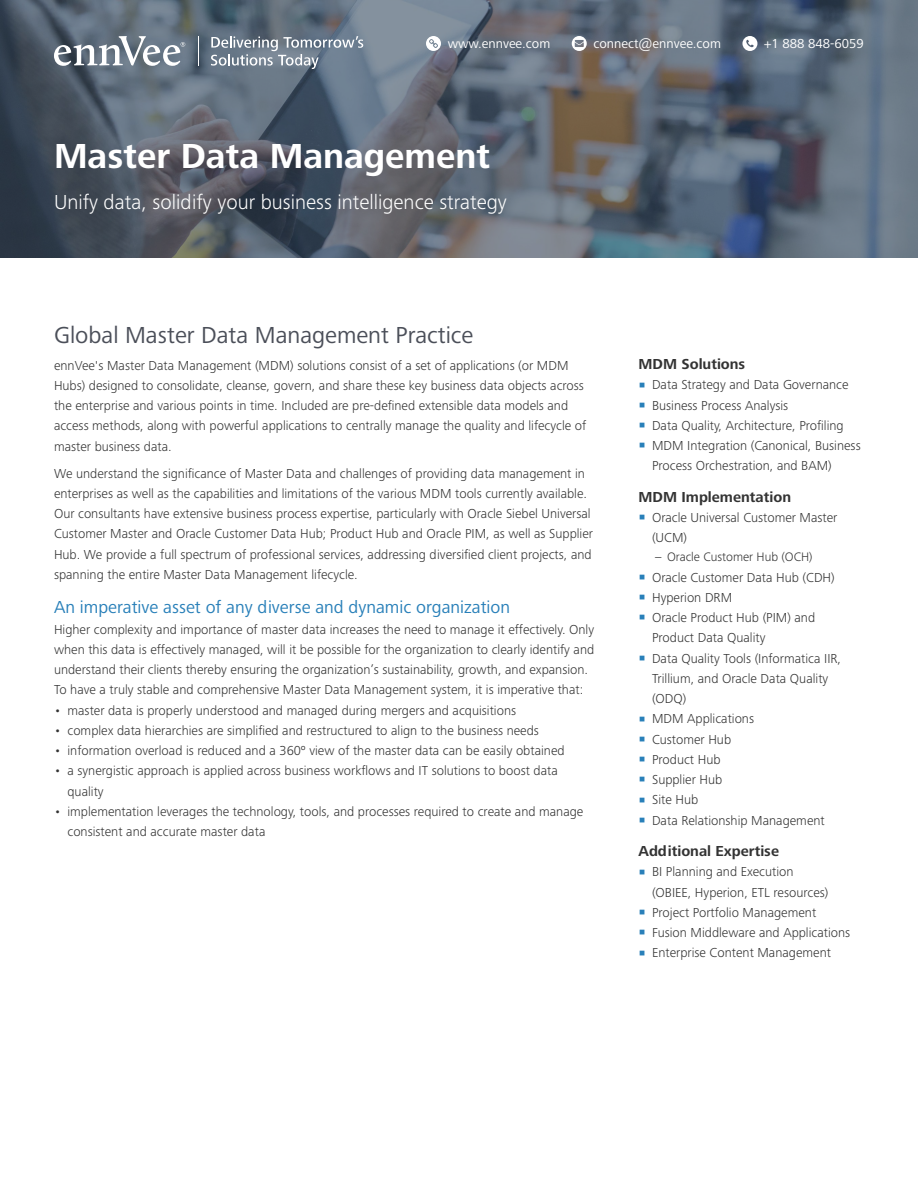
<style>
.page{position:relative;width:918px;height:1188px;background:#fff}
.page>*{position:absolute;margin:0;border:0;box-sizing:border-box;transform-origin:0 0}
.t1{font:700 36px "Frutiger Next Pro";color:#fff}
._16x18_4_5x9{font:24px "Frutiger Next Pro";color:#4b4f59}
.t2{font:300 21px "Frutiger Next Pro";color:#fff}
._10_Bold_00{font:18px "Frutiger Next Pro";color:#2980b9}
._10_Bold_00-2{font:700 15px "Frutiger Next Pro";color:#333}
._9_P_0After{font:300 13.5px/20.2px "Frutiger Next Pro";color:#333}
.t3{font:13.5px "Frutiger Next Pro";color:#fff}
.t4{font:300 12.75px "Frutiger Next Pro";color:#333}
.s1{font-family:"Arial";font-weight:400;font-size:21px;color:#2980b9}
.s2{font-family:"Frutiger LT Std"}
</style>
<div class="page">
<svg style="left:0;top:0;width:918px;height:258px;background:#5a6471"></svg>
<svg style="left:54px;top:36px;width:131px;height:30px"></svg>
<hr style="left:198px;top:36px;width:1px;height:30px;background:#fff">
<svg style="left:211px;top:36px;width:152px;height:33px;background:#85929f"></svg>
<svg style="left:742px;top:36px;width:15px;height:15px"></svg>
<svg style="left:572px;top:36px;width:15px;height:15px"></svg>
<svg style="left:426px;top:36px;width:15px;height:15px"></svg>
<p class="t3" style="left:448px;top:36px;width:104px">www.ennvee.com</p>
<p class="t3" style="left:594px;top:36px;width:129px">connect@ennvee.com</p>
<p class="t3" style="left:764px;top:36px;width:101px">+1 888 848-6059</p>
<p class="t1" style="left:54px;top:136px;width:438px">Master Data Management</p>
<p class="t2" style="left:54px;top:190px;width:454px">Unify data, solidify your business intelligence strategy</p>
<p class="_16x18_4_5x9" style="left:54px;top:321px;width:421px">Global Master Data Management Practice</p>
<p class="_9_P_0After" style="left:54px;top:355px;width:534px">ennVee's Master Data Management (MDM) solutions consist of a set of applications (or MDM Hubs) designed to consolidate, cleanse, govern, and share these key business data objects across the enterprise and various points in time. Included are pre-defined extensible data models and access methods, along with powerful applications to centrally manage the quality and lifecycle of master business data.</p>
<p class="_9_P_0After" style="left:54px;top:463px;width:541px">We understand the significance of Master Data and challenges of providing data management in enterprises as well as the capabilities and limitations of the various MDM tools currently available.<br>Our consultants have extensive business process expertise, particularly with Oracle Siebel Universal Customer Master and Oracle Customer Data Hub; Product Hub and Oracle PIM, as well as Supplier Hub. We provide a full spectrum of professional services, addressing diversified client projects, and spanning the entire Master Data Management lifecycle.</p>
<p class="_10_Bold_00" style="left:54px;top:597px;width:458px">An imperative asset of any diverse and dynamic organization</p>
<p class="_9_P_0After" style="left:54px;top:619px;width:542px">Higher complexity and importance of master data increases the need to manage it effectively. Only when this data is effectively managed, will it be possible for the organization to clearly identify and understand their clients thereby ensuring the organization’s sustainability, growth, and expansion.<br>To have a truly stable and comprehensive Master Data Management system, it is imperative that:</p>
<p class="_9_P_0After" style="left:54px;top:700px;width:464px">• master data is properly understood and managed during mergers and acquisitions</p>
<p class="_9_P_0After" style="left:54px;top:720px;width:486px">• complex data hierarchies are simplified and restructured to align to the business needs</p>
<p class="_9_P_0After" style="left:54px;top:740px;width:512px">• information overload is reduced and a 360º view of the master data can be easily obtained</p>
<p class="_9_P_0After" style="left:68px;top:761px;width:492px;text-indent:-14px">• a synergistic approach is applied across business workflows and IT solutions to boost data quality</p>
<p class="_9_P_0After" style="left:68px;top:801px;width:517px;text-indent:-14px">• implementation leverages the technology, tools, and processes required to create and manage consistent and accurate master data</p>
<p class="_10_Bold_00-2" style="left:639px;top:355px;width:108px">MDM Solutions</p>
<p class="_9_P_0After" style="left:639px;top:375px;width:212px"><span class="s1">▪</span> Data Strategy and Data Governance</p>
<p class="_9_P_0After" style="left:639px;top:395px;width:151px"><span class="s1">▪</span> Business Process Analysis</p>
<p class="_9_P_0After" style="left:639px;top:415px;width:207px"><span class="s1">▪</span> Data Quality, Architecture, Profiling</p>
<p class="_9_P_0After" style="left:652px;top:435px;width:210px;text-indent:-14px"><span class="s1">▪</span> MDM Integration (Canonical, Business<br>Process Orchestration, and BAM)</p>
<p class="_10_Bold_00-2" style="left:639px;top:488px;width:154px">MDM Implementation</p>
<p class="_9_P_0After" style="left:652px;top:507px;width:187px;text-indent:-14px"><span class="s1">▪</span> Oracle Universal Customer Master (UCM)</p>
<p class="t4" style="left:655px;top:550px;width:159px"><span class="s2">–</span> Oracle Customer Hub (OCH)</p>
<p class="_9_P_0After" style="left:639px;top:567px;width:198px"><span class="s1">▪</span> Oracle Customer Data Hub (CDH)</p>
<p class="_9_P_0After" style="left:639px;top:587px;width:95px"><span class="s1">▪</span> Hyperion DRM</p>
<p class="_9_P_0After" style="left:652px;top:608px;width:165px;text-indent:-14px"><span class="s1">▪</span> Oracle Product Hub (PIM) and<br>Product Data Quality</p>
<p class="_9_P_0After" style="left:652px;top:648px;width:191px;text-indent:-14px"><span class="s1">▪</span> Data Quality Tools (Informatica IIR,<br>Trillium, and Oracle Data Quality (ODQ)</p>
<p class="_9_P_0After" style="left:639px;top:709px;width:117px"><span class="s1">▪</span> MDM Applications</p>
<p class="_9_P_0After" style="left:639px;top:729px;width:94px"><span class="s1">▪</span> Customer Hub</p>
<p class="_9_P_0After" style="left:639px;top:749px;width:84px"><span class="s1">▪</span> Product Hub</p>
<p class="_9_P_0After" style="left:639px;top:770px;width:85px"><span class="s1">▪</span> Supplier Hub</p>
<p class="_9_P_0After" style="left:639px;top:790px;width:61px"><span class="s1">▪</span> Site Hub</p>
<p class="_9_P_0After" style="left:639px;top:810px;width:188px"><span class="s1">▪</span> Data Relationship Management</p>
<p class="_10_Bold_00-2" style="left:639px;top:843px;width:142px">Additional Expertise</p>
<p class="_9_P_0After" style="left:652px;top:862px;width:178px;text-indent:-14px"><span class="s1">▪</span> BI Planning and Execution (OBIEE, Hyperion, ETL resources)</p>
<p class="_9_P_0After" style="left:639px;top:902px;width:179px"><span class="s1">▪</span> Project Portfolio Management</p>
<p class="_9_P_0After" style="left:639px;top:923px;width:213px"><span class="s1">▪</span> Fusion Middleware and Applications</p>
<p class="_9_P_0After" style="left:639px;top:943px;width:194px"><span class="s1">▪</span> Enterprise Content Management</p>
</div>
